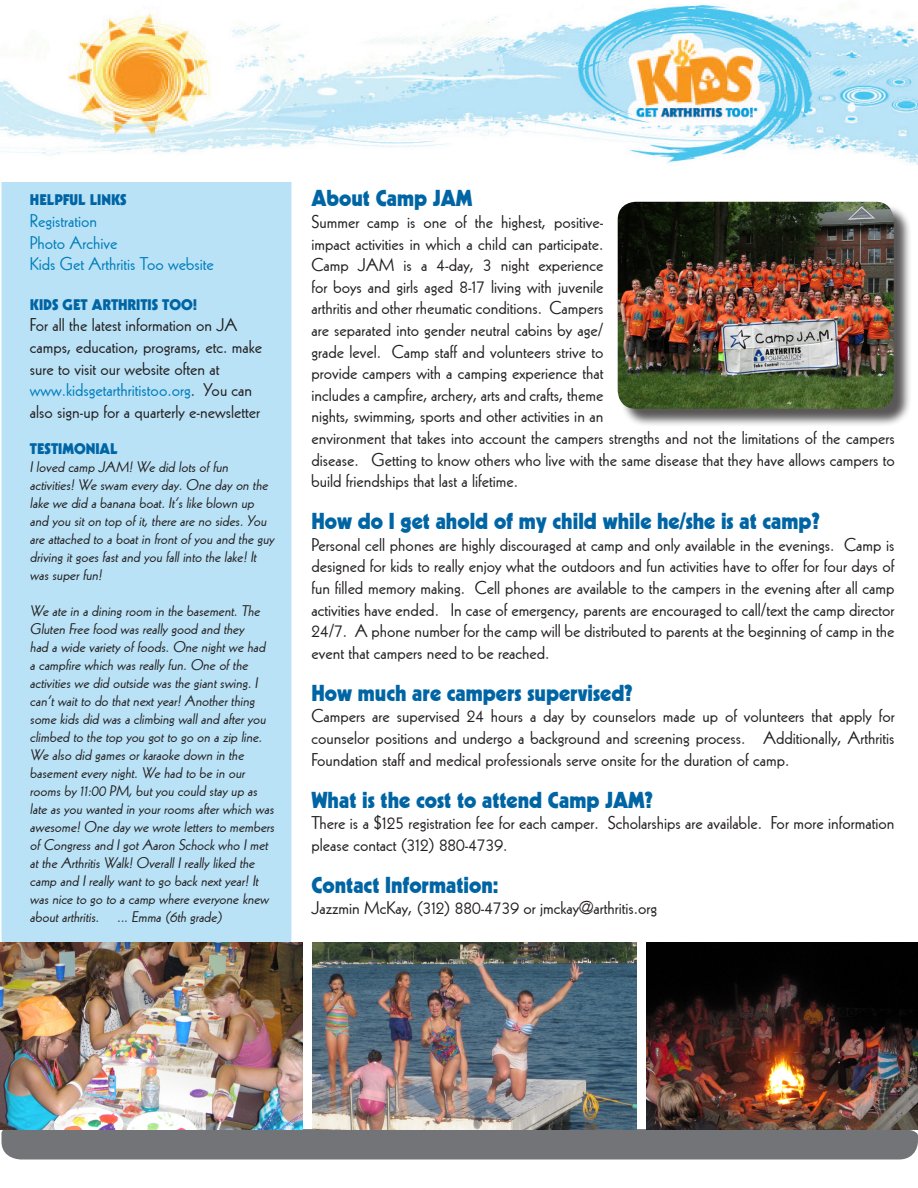
<style>
.page{position:relative;width:918px;height:1188px;background:#fff}
.page>*{position:absolute;margin:0;border:0;box-sizing:border-box;transform-origin:0 0}
.t1{font:900 22.5px "Kabel";color:#0065a4;scale:.95 1}
.t2{font:18px/21.6px "Kabel";color:#231f20}
.t3{font:18px/21.6px "Kabel";color:#007dbb}
.t4{font:15px/18px "Kabel";color:#231f20}
.t5{font:900 15px "Kabel";color:#0065a4}
.s1{color:#007dbb}
</style>
<div class="page">
<div style="left:2px;top:140px;width:289px;height:816px;background:#b9e2f6;border-radius:18px"></div>
<img style="left:0;top:5px;width:918px;height:176px">
<div style="left:2px;top:1129px;width:916px;height:30px;background:#727477"></div>
<div style="left:620px;top:204px;width:292px;height:224px;background:#231f20;opacity:.75"></div>
<img style="left:618px;top:202px;width:276px;height:207px">
<img style="left:646px;top:943px;width:271px;height:186px">
<img style="left:0;top:943px;width:302px;height:186px">
<img style="left:313px;top:943px;width:324px;height:186px">
<p class="t5" style="left:30px;top:191px;width:98px">HELPFUL LINKS</p>
<p class="t3" style="left:30px;top:210px;width:89px">Registration<br>Photo Archive</p>
<p class="t3" style="left:30px;top:253px;width:186px">Kids Get Arthritis Too website</p>
<p class="t5" style="left:30px;top:295px;width:169px">KIDS GET ARTHRITIS TOO!</p>
<p class="t2" style="left:30px;top:314px;width:234px">For all the latest information on JA camps, education, programs, etc. make sure to visit our website often at <span class="s1">www.kidsgetarthritistoo.org</span>. You can also sign-up for a quarterly e-newsletter</p>
<p class="t5" style="left:30px;top:439px;width:89px">TESTIMONIAL</p>
<p class="t4" style="left:30px;top:458px;width:246px">I loved camp JAM! We did lots of fun activities! We swam every day. One day on the lake we did a banana boat. It’s like blown up and you sit on top of it, there are no sides. You are attached to a boat in front of you and the guy driving it goes fast and you fall into the lake! It was super fun!</p>
<p class="t4" style="left:30px;top:602px;width:240px">We ate in a dining room in the basement. The Gluten Free food was really good and they had a wide variety of foods. One night we had a campfire which was really fun. One of the activities we did outside was the giant swing. I can’t wait to do that next year! Another thing some kids did was a climbing wall and after you climbed to the top you got to go on a zip line.</p>
<p class="t4" style="left:30px;top:746px;width:248px">We also did games or karaoke down in the basement every night. We had to be in our rooms by 11:00 PM, but you could stay up as late as you wanted in your rooms after which was awesome! One day we wrote letters to members of Congress and I got Aaron Schock who I met at the Arthritis Walk! Overall I really liked the camp and I really want to go back next year! It was nice to go to a camp where everyone knew about arthritis. ... Emma (6th grade)</p>
<p class="t1" style="left:311px;top:184px;width:171px">About Camp JAM</p>
<p class="t2" style="left:311px;top:211px;width:585px">Summer camp is one of the highest, positive-<br>impact activities in which a child can participate.<br>Camp JAM is a 4-day, 3 night experience<br>for boys and girls aged 8-17 living with juvenile<br>arthritis and other rheumatic conditions. Campers<br>are separated into gender neutral cabins by age/<br>grade level. Camp staff and volunteers strive to<br>provide campers with a camping experience that<br>includes a campfire, archery, arts and crafts, theme<br>nights, swimming, sports and other activities in an<br>environment that takes into account the campers strengths and not the limitations of the campers disease. Getting to know others who live with the same disease that they have allows campers to build friendships that last a lifetime.</p>
<p class="t1" style="left:311px;top:507px;width:536px">How do I get ahold of my child while he/she is at camp?</p>
<p class="t2" style="left:311px;top:534px;width:585px;text-align:justify">Personal cell phones are highly discouraged at camp and only available in the evenings. Camp is designed for kids to really enjoy what the outdoors and fun activities have to offer for four days of fun filled memory making. Cell phones are available to the campers in the evening after all camp activities have ended. In case of emergency, parents are encouraged to call/text the camp director 24/7. A phone number for the camp will be distributed to parents at the beginning of camp in the event that campers need to be reached.</p>
<p class="t1" style="left:311px;top:679px;width:339px">How much are campers supervised?</p>
<p class="t2" style="left:311px;top:705px;width:585px;text-align:justify">Campers are supervised 24 hours a day by counselors made up of volunteers that apply for counselor positions and undergo a background and screening process. Additionally, Arthritis Foundation staff and medical professionals serve onsite for the duration of camp.</p>
<p class="t1" style="left:311px;top:785px;width:361px">What is the cost to attend Camp JAM?</p>
<p class="t2" style="left:311px;top:812px;width:585px">There is a $125 registration fee for each camper. Scholarships are available. For more information please contact (312) 880-4739.</p>
<p class="t1" style="left:311px;top:871px;width:199px">Contact Information:</p>
<p class="t2" style="left:311px;top:897px;width:347px">Jazzmin McKay, (312) 880-4739 or jmckay@arthritis.org</p>
</div>
